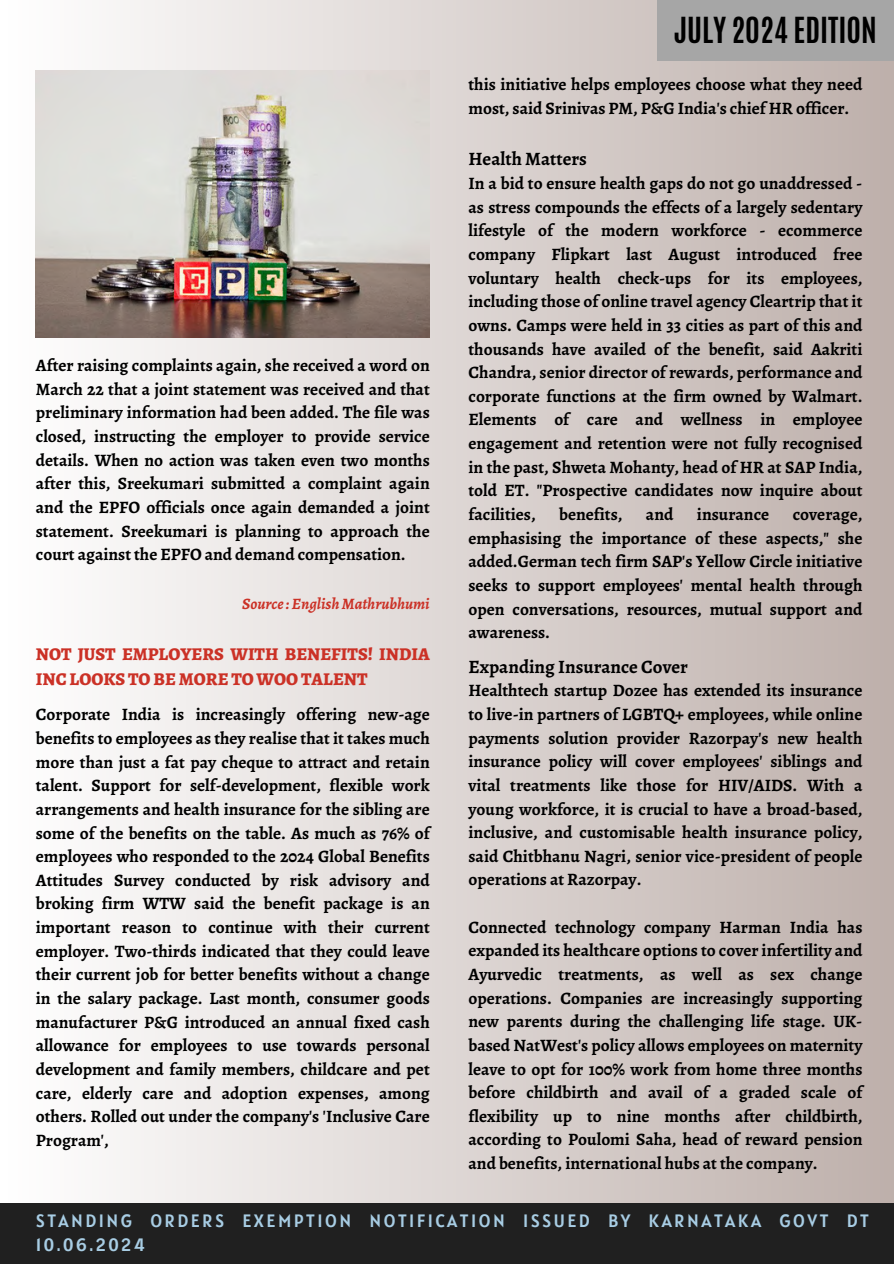
<style>
.page{position:relative;width:894px;height:1264px;background:#fff}
.page>*{position:absolute;margin:0;border:0;box-sizing:border-box;transform-origin:0 0}
.t1{font:700 30px "Antonio";color:#000}
.t2{font:700 18.9px "Alegreya";color:#000}
.t3{font:800 18px/24.8px "Alegreya";color:#cb3126}
.t4{font:17.85px/24.8px "Alatsi";letter-spacing:.14em;color:#a8cde4}
.t5{font:700 17.4px/23.7px "Alegreya";color:#000;text-align:justify}
.t6{font:italic 700 15.9px "Alegreya";color:#cb3126}
</style>
<div class="page">
<div style="left:0;top:0;width:893px;height:1263px;background:linear-gradient(to right,#fff,#bdb0ab)"></div>
<div style="left:656px;top:0;width:237px;height:61px;background:#a6a6a6"></div>
<img style="left:36px;top:71px;width:394px;height:266px">
<div style="left:0;top:1203px;width:893px;height:60px;background:#202020"></div>
<h4 class="t5" style="left:36px;top:353px;width:395px">After raising complaints again, she received a word on March 22 that a joint statement was received and that preliminary information had been added. The file was closed, instructing the employer to provide service details. When no action was taken even two months after this, Sreekumari submitted a complaint again and the EPFO officials once again demanded a joint statement. Sreekumari is planning to approach the court against the EPFO and demand compensation.</h4>
<h2 class="t6" style="left:242px;top:592px;width:189px">Source: English Mathrubhumi</h2>
<p class="t3" style="left:36px;top:641px;width:395px">NOT JUST EMPLOYERS WITH BENEFITS! INDIA<br>INC LOOKS TO BE MORE TO WOO TALENT</p>
<h1 class="t5" style="left:36px;top:702px;width:395px">Corporate India is increasingly offering new-age benefits to employees as they realise that it takes much more than just a fat pay cheque to attract and retain talent. Support for self-development, flexible work arrangements and health insurance for the sibling are some of the benefits on the table. As much as 76% of employees who responded to the 2024 Global Benefits Attitudes Survey conducted by risk advisory and broking firm WTW said the benefit package is an important reason to continue with their current employer. Two-thirds indicated that they could leave their current job for better benefits without a change in the salary package. Last month, consumer goods manufacturer P&amp;G introduced an annual fixed cash allowance for employees to use towards personal development and family members, childcare and pet care, elderly care and adoption expenses, among others. Rolled out under the company's 'Inclusive Care Program',</h1>
<p class="t1" style="left:673px;top:8px;width:204px">JULY 2024 EDITION</p>
<h4 class="t5" style="left:468px;top:72px;width:395px">this initiative helps employees choose what they need most, said Srinivas PM, P&amp;G India's chief HR officer.</h4>
<h4 class="t2" style="left:468px;top:146px;width:120px">Health Matters</h4>
<h4 class="t5" style="left:468px;top:171px;width:395px">In a bid to ensure health gaps do not go unaddressed - as stress compounds the effects of a largely sedentary lifestyle of the modern workforce - ecommerce company Flipkart last August introduced free voluntary health check-ups for its employees, including those of online travel agency Cleartrip that it owns. Camps were held in 33 cities as part of this and thousands have availed of the benefit, said Aakriti Chandra, senior director of rewards, performance and corporate functions at the firm owned by Walmart.<br>Elements of care and wellness in employee engagement and retention were not fully recognised in the past, Shweta Mohanty, head of HR at SAP India, told ET. "Prospective candidates now inquire about facilities,</h4>
<h4 class="t5" style="left:559px;top:502px;width:65px">benefits,</h4>
<h4 class="t5" style="left:645px;top:502px;width:29px">and</h4>
<h4 class="t5" style="left:696px;top:502px;width:74px">insurance</h4>
<h4 class="t5" style="left:468px;top:502px;width:395px;text-indent:324px">coverage, emphasising the importance of these aspects," she added.German tech firm SAP's Yellow Circle initiative seeks to support employees' mental health through open conversations, resources, mutual support and awareness.</h4>
<h4 class="t2" style="left:468px;top:653px;width:221px">Expanding Insurance Cover</h4>
<h4 class="t5" style="left:468px;top:678px;width:395px">Healthtech startup Dozee has extended its insurance to live-in partners of LGBTQ+ employees, while online payments solution provider Razorpay's new health insurance policy will cover employees' siblings and vital treatments like those for HIV/AIDS. With a young workforce, it is crucial to have a broad-based, inclusive, and customisable health insurance policy, said Chitbhanu Nagri, senior vice-president of people operations at Razorpay.</h4>
<h4 class="t5" style="left:468px;top:915px;width:395px">Connected technology company Harman India has expanded its healthcare options to cover infertility and Ayurvedic treatments, as well as sex change operations. Companies are increasingly supporting new parents during the challenging life stage. UK&shy;based NatWest's policy allows employees on maternity leave to opt for 100% work from home three months before childbirth and avail of a graded scale of flexibility up to nine months after childbirth, according to Poulomi Saha, head of reward pension and benefits, international hubs at the company.</h4>
<h3 class="t4" style="left:36px;top:1207px;width:834px">STANDING ORDERS EXEMPTION NOTIFICATION ISSUED BY KARNATAKA GOVT DT<br>10.06.2024</h3>
</div>
